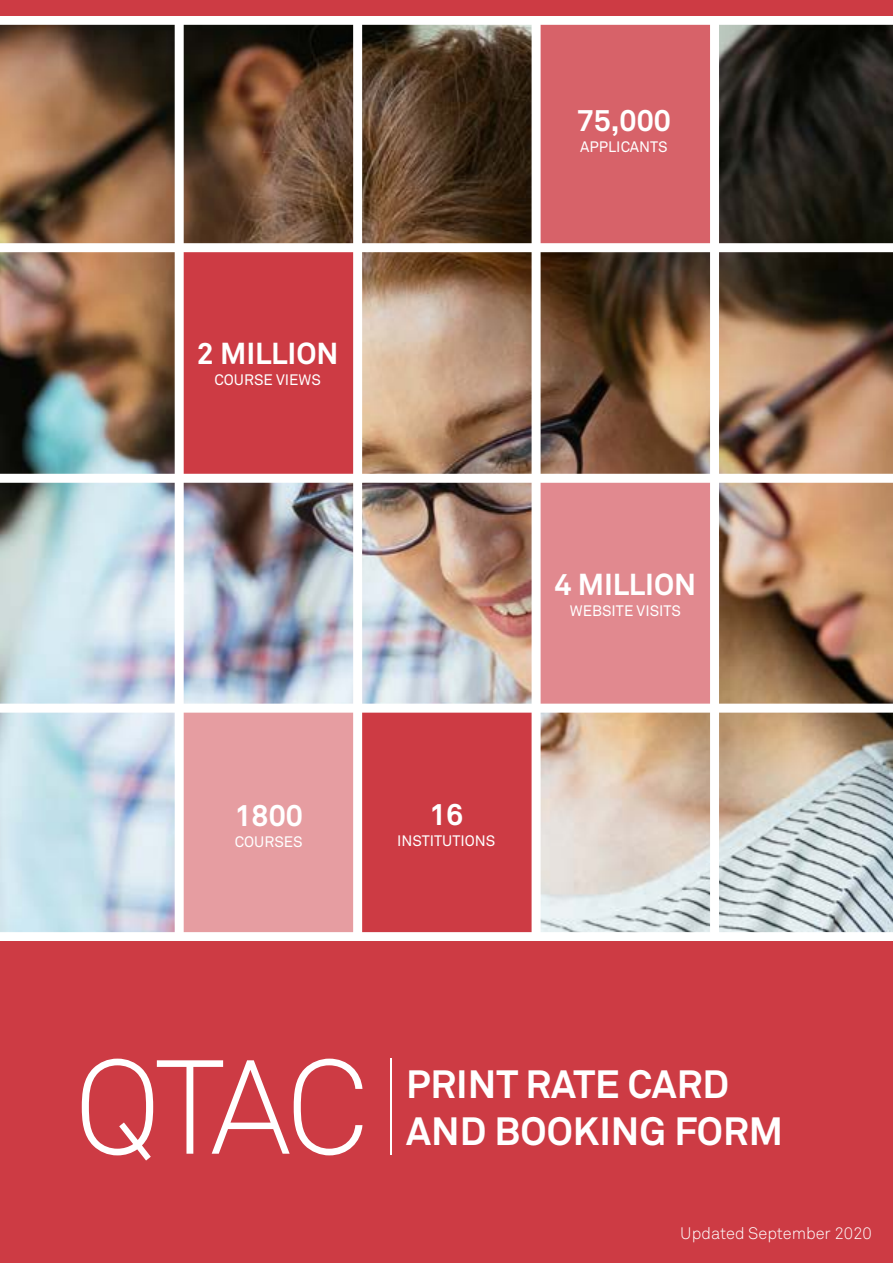
<style>
.page{position:relative;width:893px;height:1263px;background:#fff}
.page>*{position:absolute;margin:0;border:0;box-sizing:border-box;transform-origin:0 0}
.t1{font:300 131.7px "Akkurat Std";color:#fff}
.t2{font:700 39px/46.8px "Akkurat Std";color:#fff}
.t3{font:700 30px "Akkurat Std";color:#fff}
.t4{font:300 16.5px "Akkurat Std";color:#fff}
.t5{font:15px "Akkurat Std";color:#fff}
</style>
<div class="page">
<img style="left:0;top:25px;width:893px;height:907px">
<div style="left:179px;top:248px;width:179px;height:230px;background:#cd3b44"></div>
<div style="left:179px;top:711px;width:180px;height:230px;background:#e69da1"></div>
<div style="left:537px;top:480px;width:178px;height:230px;background:#e1898f"></div>
<div style="left:533px;top:17px;width:178px;height:230px;background:#d76269"></div>
<div style="left:357px;top:709px;width:178px;height:230px;background:#cd3b44"></div>
<div style="left:175px;top:8px;width:9px;height:944px;background:#fff"></div>
<div style="left:353px;top:8px;width:9px;height:944px;background:#fff"></div>
<div style="left:532px;top:8px;width:9px;height:944px;background:#fff"></div>
<div style="left:710px;top:8px;width:9px;height:944px;background:#fff"></div>
<div style="left:0;top:16px;width:893px;height:9px;background:#fff"></div>
<div style="left:0;top:932px;width:893px;height:9px;background:#fff"></div>
<div style="left:0;top:704px;width:893px;height:9px;background:#fff"></div>
<div style="left:0;top:474px;width:893px;height:9px;background:#fff"></div>
<div style="left:0;top:243px;width:893px;height:9px;background:#fff"></div>
<div style="left:0;top:941px;width:893px;height:322px;background:#cd3b44"></div>
<div style="left:0;top:0;width:893px;height:16px;background:#cd3b44"></div>
<hr style="left:390px;top:1058px;width:2px;height:97px;background:#fff">
<h3 class="t3" style="left:577px;top:102px;width:96px">75,000</h3>
<p class="t5" style="left:580px;top:138px;width:89px">APPLICANTS</p>
<h3 class="t3" style="left:197px;top:335px;width:143px">2 MILLION</h3>
<p class="t5" style="left:214px;top:371px;width:108px">COURSE VIEWS</p>
<h3 class="t3" style="left:235px;top:797px;width:70px">1800</h3>
<p class="t5" style="left:235px;top:833px;width:70px">COURSES</p>
<h3 class="t3" style="left:554px;top:566px;width:143px">4 MILLION</h3>
<p class="t5" style="left:570px;top:602px;width:113px">WEBSITE VISITS</p>
<h3 class="t3" style="left:429px;top:796px;width:36px">16</h3>
<p class="t5" style="left:397px;top:832px;width:100px">INSTITUTIONS</p>
<h1 class="t1" style="left:74px;top:1030px;width:295px">QTAC</h1>
<h2 class="t2" style="left:406px;top:1061px;width:378px">PRINT RATE CARD<br>AND BOOKING FORM</h2>
<p class="t4" style="left:680px;top:1223px;width:193px">Updated September 2020</p>
</div>
